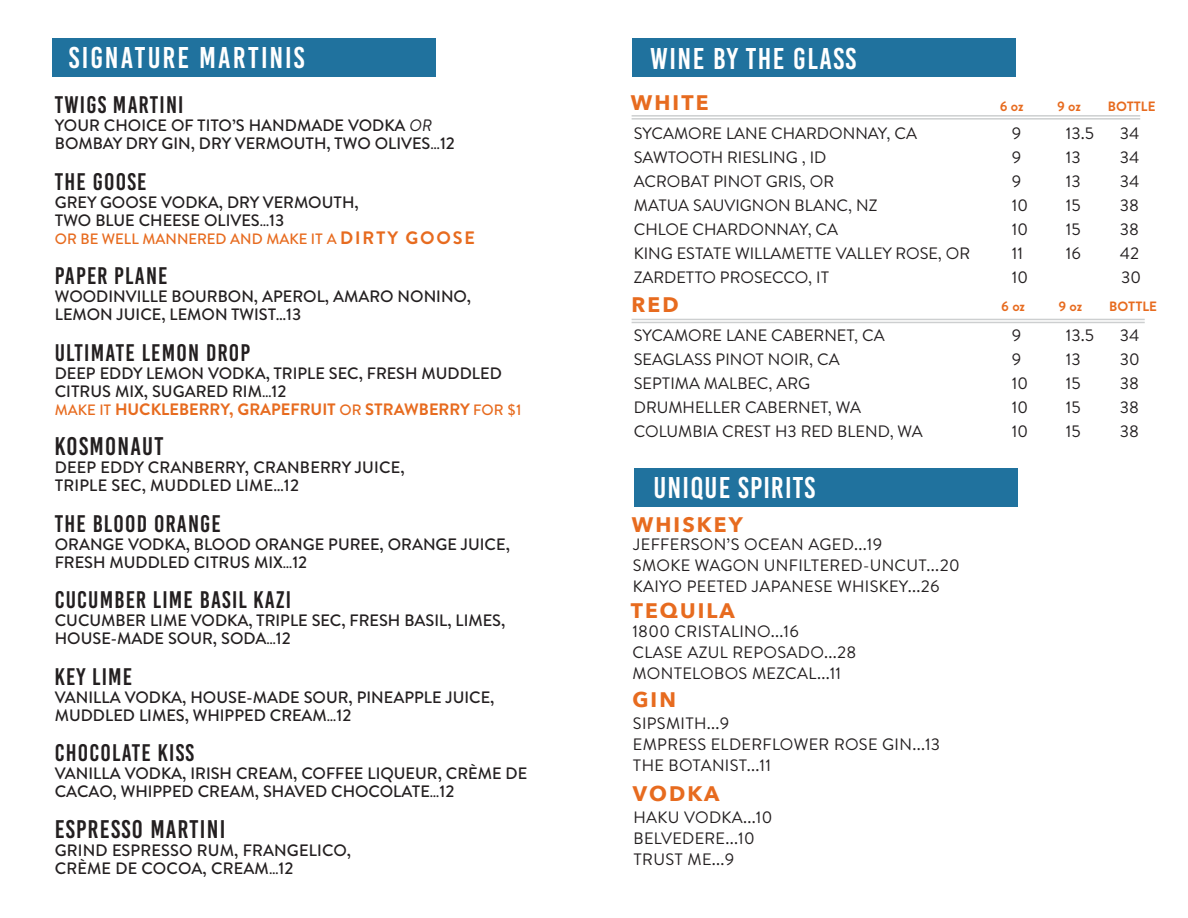
<style>
.page{position:relative;width:1188px;height:918px;background:#fff}
.page>*{position:absolute;margin:0;border:0;box-sizing:border-box;transform-origin:0 0}
.t1{font:30px "Bebas Kai";letter-spacing:.05em;color:#fff}
.t2{font:30px "Bebas Kai";letter-spacing:.075em;color:#fff}
.t3{font:25.5px "Bebas Kai";letter-spacing:.05em;color:#231f20}
.Paragraph_Style_3{font:24px "Bebas Kai";letter-spacing:.05em;color:#231f20}
.Paragraph_Style_4{font:24px "Bebas Kai";letter-spacing:.05em;color:#231f20}
.t4{font:700 21px "Avenir Next";letter-spacing:.1em;color:#e76b1f}
.t5{font:500 16.5px/18px "Brandon Text";color:#231f20}
.t6{font:16.5px "Brandon Text";color:#231f20}
.t7{font:16.5px "Brandon Text";letter-spacing:.02em;color:#231f20}
.t8{font:700 16.5px "Brandon Text";color:#e76b1f}
.t9{font:500 15px "Brandon Text";color:#e76b1f}
.t10{font:700 13.5px "Brandon Text";color:#e76b1f}
.s1{font-weight:400;font-style:italic}
.s2{font-size:15px}
.s3{font-weight:700;font-size:18px}
.s4{font-weight:500;font-size:15px}
</style>
<div class="page">
<div style="left:52px;top:38px;width:384px;height:39px;background:#20729e"></div>
<div style="left:634px;top:468px;width:383px;height:39px;background:#20729e"></div>
<div style="left:632px;top:38px;width:383px;height:39px;background:#20729e"></div>
<hr style="left:632px;top:115px;width:508px;height:2px;background:#cdcfd0">
<hr style="left:632px;top:118px;width:508px;height:2px;background:#cdcfd0">
<hr style="left:632px;top:319px;width:513px;height:1px;background:#cdcfd0">
<hr style="left:632px;top:322px;width:513px;height:1px;background:#cdcfd0">
<p class="t2" style="left:69px;top:41px;width:237px">SIGNATURE MARTINIS</p>
<p class="Paragraph_Style_4" style="left:55px;top:92px;width:130px">TWIGS MARTINI</p>
<p class="t5" style="left:55px;top:116px;width:379px">YOUR CHOICE OF TITO’S HANDMADE VODKA <span class="s1">OR</span></p>
<p class="t5" style="left:55px;top:134px;width:402px">BOMBAY DRY GIN, DRY VERMOUTH, TWO OLIVES<span class="s2">…</span>12</p>
<p class="Paragraph_Style_3" style="left:55px;top:169px;width:93px">THE GOOSE</p>
<p class="t5" style="left:55px;top:193px;width:305px">GREY GOOSE VODKA, DRY VERMOUTH,</p>
<p class="t5" style="left:55px;top:211px;width:231px">TWO BLUE CHEESE OLIVES<span class="s2">…</span>13</p>
<p class="t9" style="left:55px;top:228px;width:421px">OR BE WELL MANNERED AND MAKE IT A <span class="s3">DIRTY GOOSE</span></p>
<p class="Paragraph_Style_3" style="left:55px;top:263px;width:114px">PAPER PLANE</p>
<p class="t5" style="left:55px;top:287px;width:418px">WOODINVILLE BOURBON, APEROL, AMARO NONINO,</p>
<p class="t5" style="left:55px;top:305px;width:248px">LEMON JUICE, LEMON TWIST…13</p>
<p class="Paragraph_Style_3" style="left:55px;top:340px;width:197px">ULTIMATE LEMON DROP</p>
<p class="t5" style="left:55px;top:364px;width:449px">DEEP EDDY LEMON VODKA, TRIPLE SEC, FRESH MUDDLED</p>
<p class="t5" style="left:55px;top:382px;width:233px">CITRUS MIX, SUGARED RIM<span class="s2">…</span>12</p>
<p class="t8" style="left:55px;top:398px;width:468px"><span class="s4">MAKE IT</span> HUCKLEBERRY, GRAPEFRUIT <span class="s4">OR</span> STRAWBERRY <span class="s4">FOR $1</span></p>
<p class="t3" style="left:55px;top:433px;width:110px">KOSMONAUT</p>
<p class="t5" style="left:55px;top:458px;width:351px">DEEP EDDY CRANBERRY, CRANBERRY JUICE,</p>
<p class="t5" style="left:55px;top:476px;width:246px">TRIPLE SEC, MUDDLED LIME…12</p>
<p class="Paragraph_Style_3" style="left:55px;top:511px;width:168px">THE BLOOD ORANGE</p>
<p class="t5" style="left:55px;top:535px;width:457px">ORANGE VODKA, BLOOD ORANGE PUREE, ORANGE JUICE,</p>
<p class="t5" style="left:55px;top:553px;width:254px">FRESH MUDDLED CITRUS MIX<span class="s2">…</span>12</p>
<p class="Paragraph_Style_3" style="left:55px;top:587px;width:238px">CUCUMBER LIME BASIL KAZI</p>
<p class="t5" style="left:55px;top:611px;width:452px">CUCUMBER LIME VODKA, TRIPLE SEC, FRESH BASIL, LIMES,<br>HOUSE-MADE SOUR, SODA<span class="s2">…</span>12</p>
<p class="Paragraph_Style_3" style="left:55px;top:664px;width:79px">KEY LIME</p>
<p class="t5" style="left:55px;top:688px;width:441px">VANILLA VODKA, HOUSE-MADE SOUR, PINEAPPLE JUICE,<br>MUDDLED LIMES, WHIPPED CREAM<span class="s2">…</span>12</p>
<p class="Paragraph_Style_3" style="left:55px;top:740px;width:141px">CHOCOLATE KISS</p>
<p class="t5" style="left:55px;top:764px;width:474px">VANILLA VODKA, IRISH CREAM, COFFEE LIQUEUR, CRÈME DE</p>
<p class="t5" style="left:55px;top:782px;width:401px">CACAO, WHIPPED CREAM, SHAVED CHOCOLATE<span class="s2">…</span>12</p>
<p class="t3" style="left:55px;top:815px;width:172px">ESPRESSO MARTINI</p>
<p class="t5" style="left:55px;top:841px;width:298px">GRIND ESPRESSO RUM, FRANGELICO,</p>
<p class="t5" style="left:55px;top:859px;width:240px">CRÈME DE COCOA, CREAM<span class="s2">…</span>12</p>
<p class="t1" style="left:650px;top:42px;width:208px">WINE BY THE GLASS</p>
<p class="t4" style="left:631px;top:85px;width:79px">WHITE</p>
<p class="t10" style="left:1000px;top:97px;width:25px">6 oz</p>
<p class="t10" style="left:1057px;top:97px;width:25px">9 oz</p>
<p class="t10" style="left:1108px;top:97px;width:49px">BOTTLE</p>
<p class="t6" style="left:634px;top:122px;width:285px">SYCAMORE LANE CHARDONNAY, CA</p>
<p class="t6" style="left:1012px;top:122px;width:11px">9</p>
<p class="t6" style="left:1066px;top:122px;width:30px">13.5</p>
<p class="t6" style="left:1120px;top:122px;width:21px">34</p>
<p class="t6" style="left:634px;top:146px;width:194px">SAWTOOTH RIESLING , ID</p>
<p class="t6" style="left:1012px;top:146px;width:11px">9</p>
<p class="t6" style="left:1066px;top:146px;width:16px">13</p>
<p class="t6" style="left:1120px;top:146px;width:21px">34</p>
<p class="t6" style="left:634px;top:170px;width:202px">ACROBAT PINOT GRIS, OR</p>
<p class="t6" style="left:1012px;top:170px;width:11px">9</p>
<p class="t6" style="left:1066px;top:170px;width:16px">13</p>
<p class="t6" style="left:1120px;top:170px;width:21px">34</p>
<p class="t6" style="left:634px;top:194px;width:245px">MATUA SAUVIGNON BLANC, NZ</p>
<p class="t6" style="left:1012px;top:194px;width:18px">10</p>
<p class="t6" style="left:1066px;top:194px;width:16px">15</p>
<p class="t6" style="left:1120px;top:194px;width:21px">38</p>
<p class="t6" style="left:634px;top:218px;width:206px">CHLOE CHARDONNAY, CA</p>
<p class="t6" style="left:1012px;top:218px;width:18px">10</p>
<p class="t6" style="left:1066px;top:218px;width:16px">15</p>
<p class="t6" style="left:1120px;top:218px;width:21px">38</p>
<p class="t6" style="left:634px;top:242px;width:338px">KING ESTATE WILLAMETTE VALLEY ROSE, OR</p>
<p class="t6" style="left:1012px;top:242px;width:13px">11</p>
<p class="t6" style="left:1066px;top:242px;width:17px">16</p>
<p class="t6" style="left:1120px;top:242px;width:21px">42</p>
<p class="t6" style="left:634px;top:266px;width:197px">ZARDETTO PROSECCO, IT</p>
<p class="t6" style="left:1012px;top:266px;width:18px">10</p>
<p class="t6" style="left:1121px;top:266px;width:21px">30</p>
<p class="t4" style="left:632px;top:287px;width:49px">RED</p>
<p class="t10" style="left:1001px;top:297px;width:25px">6 oz</p>
<p class="t10" style="left:1059px;top:297px;width:25px">9 oz</p>
<p class="t10" style="left:1109px;top:297px;width:49px">BOTTLE</p>
<p class="t6" style="left:634px;top:324px;width:252px">SYCAMORE LANE CABERNET, CA</p>
<p class="t6" style="left:1012px;top:324px;width:11px">9</p>
<p class="t6" style="left:1066px;top:324px;width:30px">13.5</p>
<p class="t6" style="left:1120px;top:324px;width:21px">34</p>
<p class="t6" style="left:634px;top:348px;width:208px">SEAGLASS PINOT NOIR, CA</p>
<p class="t6" style="left:1012px;top:348px;width:11px">9</p>
<p class="t6" style="left:1066px;top:348px;width:16px">13</p>
<p class="t6" style="left:1120px;top:348px;width:21px">30</p>
<p class="t6" style="left:634px;top:372px;width:178px">SEPTIMA MALBEC, ARG</p>
<p class="t6" style="left:1012px;top:372px;width:18px">10</p>
<p class="t6" style="left:1066px;top:372px;width:16px">15</p>
<p class="t6" style="left:1120px;top:372px;width:21px">38</p>
<p class="t6" style="left:634px;top:396px;width:229px">DRUMHELLER CABERNET, WA</p>
<p class="t6" style="left:1012px;top:396px;width:18px">10</p>
<p class="t6" style="left:1066px;top:396px;width:16px">15</p>
<p class="t6" style="left:1120px;top:396px;width:21px">38</p>
<p class="t6" style="left:634px;top:420px;width:290px">COLUMBIA CREST H3 RED BLEND, WA</p>
<p class="t6" style="left:1012px;top:420px;width:18px">10</p>
<p class="t6" style="left:1066px;top:420px;width:16px">15</p>
<p class="t6" style="left:1120px;top:420px;width:21px">38</p>
<p class="t1" style="left:654px;top:472px;width:163px">UNIQUE SPIRITS</p>
<p class="t4" style="left:632px;top:506px;width:112px">WHISKEY</p>
<p class="t7" style="left:633px;top:533px;width:251px">JEFFERSON’S OCEAN AGED...19</p>
<p class="t7" style="left:633px;top:554px;width:328px">SMOKE WAGON UNFILTERED-UNCUT...20</p>
<p class="t7" style="left:633px;top:575px;width:308px">KAIYO PEETED JAPANESE WHISKEY...26</p>
<p class="t4" style="left:631px;top:592px;width:106px">TEQUILA</p>
<p class="t7" style="left:632px;top:620px;width:168px">1800 CRISTALINO...16</p>
<p class="t7" style="left:632px;top:641px;width:226px">CLASE AZUL REPOSADO...28</p>
<p class="t7" style="left:632px;top:662px;width:210px">MONTELOBOS MEZCAL...11</p>
<p class="t4" style="left:632px;top:682px;width:45px">GIN</p>
<p class="t7" style="left:633px;top:712px;width:98px">SIPSMITH...9</p>
<p class="t7" style="left:633px;top:733px;width:309px">EMPRESS ELDERFLOWER ROSE GIN...13</p>
<p class="t7" style="left:633px;top:754px;width:140px">THE BOTANIST...11</p>
<p class="t4" style="left:633px;top:776px;width:88px">VODKA</p>
<p class="t7" style="left:633px;top:806px;width:140px">HAKU VODKA...10</p>
<p class="t7" style="left:633px;top:827px;width:123px">BELVEDERE...10</p>
<p class="t6" style="left:633px;top:848px;width:102px">TRUST ME...9</p>
</div>
